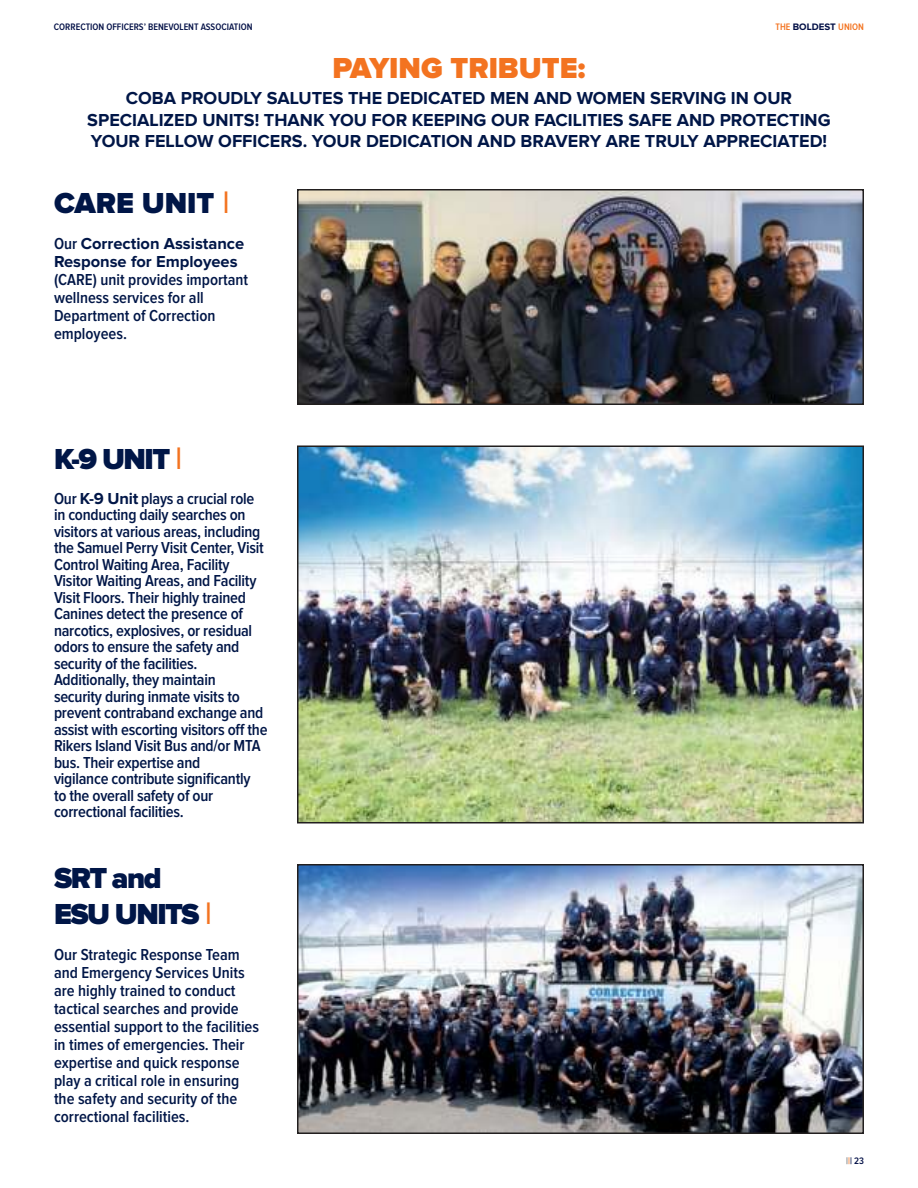
<style>
.page{position:relative;width:918px;height:1188px;background:#fff}
.page>*{position:absolute;margin:0;border:0;box-sizing:border-box;transform-origin:0 0}
.t1{font:900 30px/36px "Proxima Nova";letter-spacing:-.05em;color:#001647}
.t2{font:900 30px "Proxima Nova";color:#f37320}
.t3{font:900 30px "Proxima Nova";color:#001647}
.t4{font:700 18px/21.6px "Proxima Nova";color:#001647;text-align:center}
.t5{font:600 16.5px/16.5px "Proxima Nova Cond";letter-spacing:-.015em;color:#001647}
.t6{font:700 16.5px/18px "Proxima Nova";color:#001647}
.t7{font:600 9.75px "Proxima Nova Cond";color:#020f46}
.t8{font:600 9.75px "Proxima Nova Cond";color:#f37320}
.s1{font-family:"Proxima Nova";font-weight:700;color:#020f46}
.s2{font-family:"Helvetica";font-weight:400;color:#f37320}
.s3{font-family:"Proxima Nova Cond";font-weight:600}
.s4{font-family:"Proxima Nova";font-weight:700}
.s5{color:#64696d}
.s6{color:#f37320}
</style>
<div class="page">
<img style="left:300px;top:449px;width:561px;height:372px">
<div style="left:297px;top:446px;width:567px;height:378px;border:2px solid #221f1f"></div>
<img style="left:300px;top:192px;width:561px;height:210px">
<div style="left:297px;top:189px;width:567px;height:216px;border:2px solid #221f1f"></div>
<img style="left:300px;top:867px;width:561px;height:264px">
<div style="left:297px;top:864px;width:567px;height:270px;border:2px solid #221f1f"></div>
<p class="t7" style="left:54px;top:22px;width:200px">CORRECTION OFFICERS’ BENEVOLENT ASSOCIATION</p>
<p class="t8" style="left:776px;top:22px;width:90px">THE <span class="s1">BOLDEST</span> UNION</p>
<h1 class="t2" style="left:332px;top:55px;width:255px">PAYING TRIBUTE:</h1>
<p class="t4" style="left:87px;top:88px;width:745px">COBA PROUDLY SALUTES THE DEDICATED MEN AND WOMEN SERVING IN OUR<br>SPECIALIzED UNITS! THANK YOU FOR KEEPING OUR FACILITIES SAFE AND PROTECTING<br>YOUR FELLOW OFFICERS. YOUR DEDICATION AND BRAVERY ARE TRULY APPRECIATED!</p>
<h1 class="t3" style="left:54px;top:190px;width:178px">CARE UNIT <span class="s2">|</span></h1>
<p class="t6" style="left:54px;top:235px;width:192px"><span class="s3">Our</span> Correction Assistance<br>Response for Employees</p>
<p class="t5" style="left:54px;top:271px;width:196px;line-height:18px">(CARE) unit provides important wellness services for all<br>Department of Correction employees.</p>
<h1 class="t1" style="left:54px;top:443px;width:131px">K-9 UNIT <span class="s2">|</span></h1>
<p class="t5" style="left:54px;top:491px;width:215px">Our <span class="s4">K-9 Unit</span> plays a crucial role in conducting daily searches on visitors at various areas, including the Samuel Perry Visit Center, Visit<br>Control Waiting Area, Facility<br>Visitor Waiting Areas, and Facility<br>Visit Floors. Their highly trained<br>Canines detect the presence of narcotics, explosives, or residual odors to ensure the safety and security of the facilities.<br>Additionally, they maintain security during inmate visits to prevent contraband exchange and assist with escorting visitors off the<br>Rikers Island Visit Bus and/or MTA bus. Their expertise and<br>vigilance contribute significantly<br>to the overall safety of our correctional facilities.</p>
<h1 class="t1" style="left:54px;top:861px;width:160px">SRT AND<br>ESU UNITS <span class="s2">|</span></h1>
<p class="t5" style="left:54px;top:946px;width:207px;line-height:18px">Our Strategic Response Team and Emergency Services Units are highly trained to conduct tactical searches and provide essential support to the facilities in times of emergencies. Their expertise and quick response play a critical role in ensuring the safety and security of the correctional facilities.</p>
<p class="t7" style="left:846px;top:1156px;width:19px"><span class="s5">|</span><span class="s6">|</span>| 23</p>
</div>
